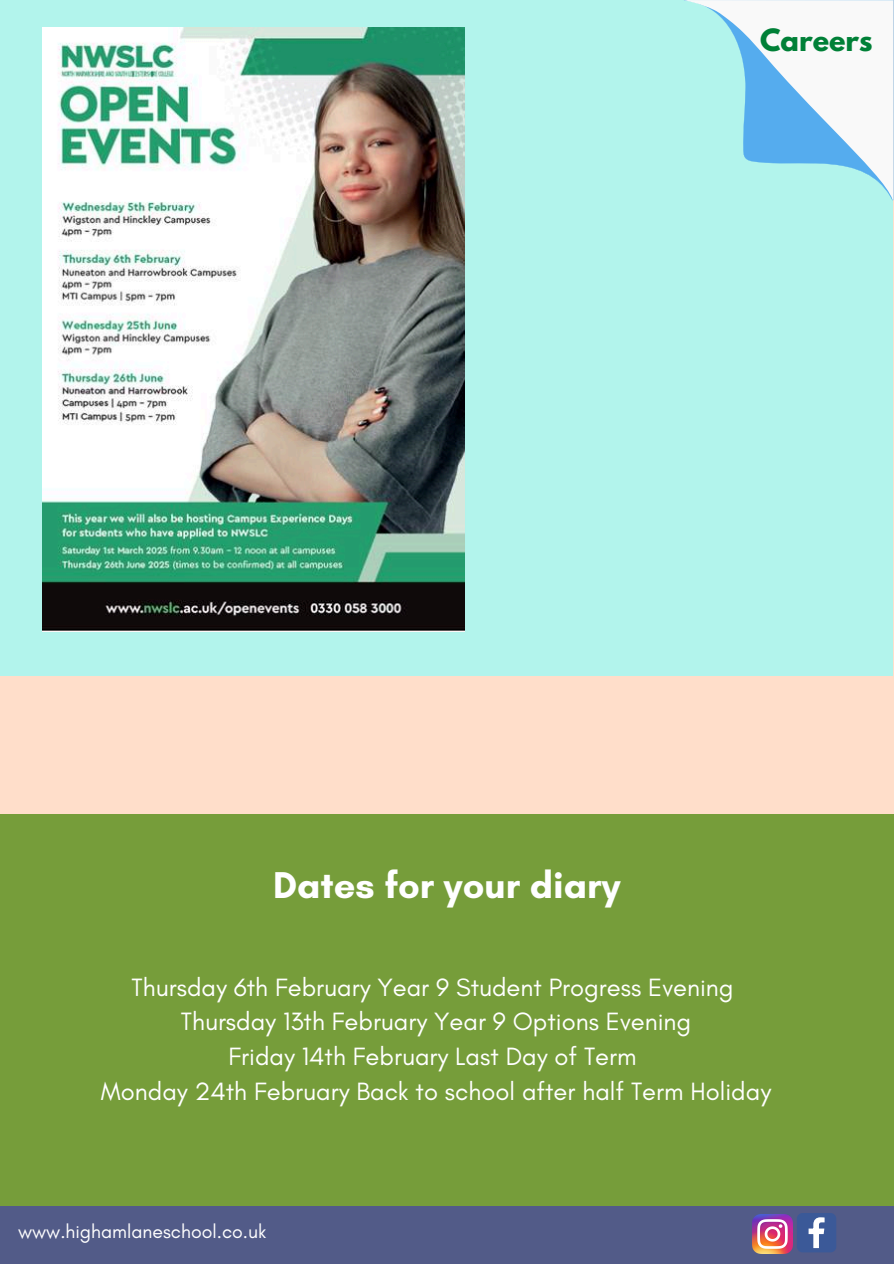
<style>
.page{position:relative;width:894px;height:1264px;background:#fff}
.page>*{position:absolute;margin:0;border:0;box-sizing:border-box;transform-origin:0 0}
.t1{font:700 37.95px "Glacial Indifference";color:#fff}
.t2{font:700 27.15px "League Spartan";color:#008037}
.t3{font:25.5px/34.8px "Glacial Indifference";color:#fff;text-align:center}
.t4{font:19.5px "Glacial Indifference";color:#fff}
</style>
<div class="page">
<div style="left:0;top:0;width:893px;height:1263px;background:#ffdeca"></div>
<div style="left:0;top:0;width:892px;height:675px;background:#b2f4ec"></div>
<div style="left:0;top:1205px;width:893px;height:58px;background:#525b88"></div>
<img style="left:752px;top:1214px;width:39px;height:39px">
<svg style="left:797px;top:1213px;width:39px;height:39px;background:#5b73a8"></svg>
<svg style="left:684px;top:0;width:208px;height:200px"></svg>
<div style="left:0;top:814px;width:893px;height:391px;background:#769d3a"></div>
<img style="left:42px;top:28px;width:423px;height:604px">
<p class="t2" style="left:760px;top:27px;width:114px">Careers</p>
<h2 class="t1" style="left:273px;top:862px;width:349px">Dates for your diary</h2>
<h1 class="t3" style="left:101px;top:969px;width:671px">Thursday 6th February Year 9 Student Progress Evening Thursday 13th February Year 9 Options Evening<br>Friday 14th February Last Day of Term<br>Monday 24th February Back to school after half Term Holiday</h1>
<p class="t4" style="left:18px;top:1219px;width:250px">www.highamlaneschool.co.uk</p>
</div>
